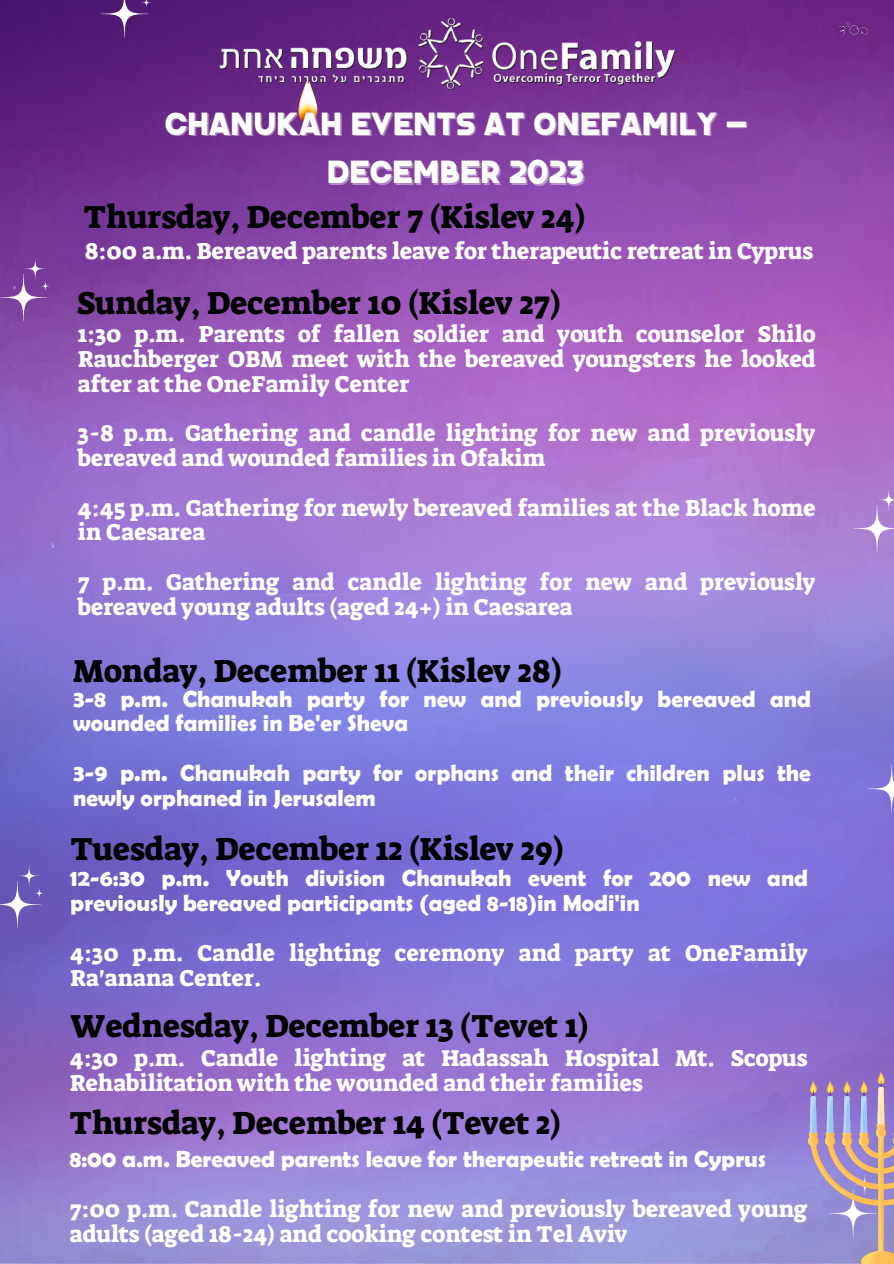
<style>
.page{position:relative;width:894px;height:1264px;background:#fff}
.page>*{position:absolute;margin:0;border:0;box-sizing:border-box;transform-origin:0 0}
.t1{font:34.5px/48.3px "Hasmhal Full";color:#fff;text-align:center}
.t2{font:32.4px "Suez One";color:#000}
.t3{font:23.4px/24.8px "Suez One";color:#fff}
.t4{font:700 23.4px/24.8px "Berlin Sans FB Demi";color:#fff}
</style>
<div class="page">
<img style="left:0;top:0;width:893px;height:1263px">
<img style="left:298px;top:90px;width:19px;height:31px">
<img style="left:215px;top:18px;width:463px;height:72px">
<img style="left:833px;top:17px;width:39px;height:22px">
<svg style="left:0;top:865px;width:44px;height:63px;background:#7666be"></svg>
<svg style="left:867px;top:749px;width:26px;height:63px;background:#897fdb"></svg>
<svg style="left:0;top:258px;width:51px;height:63px;background:#864da5"></svg>
<svg style="left:853px;top:489px;width:40px;height:63px;background:#b48bd4"></svg>
<svg style="left:101px;top:0;width:50px;height:37px;background:#663583"></svg>
<img style="left:807px;top:1071px;width:86px;height:192px">
<p class="t1" style="left:165px;top:97px;width:583px">CHANUKAH EVENTS AT ONEFAMILY –<br>DECEMBER 2023</p>
<p class="t2" style="left:84px;top:196px;width:503px">Thursday, December 7 (Kislev 24)</p>
<p class="t3" style="left:85px;top:239px;width:730px">8:00 a.m. Bereaved parents leave for therapeutic retreat in Cyprus</p>
<p class="t2" style="left:77px;top:282px;width:485px">Sunday, December 10 (Kislev 27)</p>
<p class="t3" style="left:78px;top:322px;width:739px;text-align:justify">1:30 p.m. Parents of fallen soldier and youth counselor Shilo Rauchberger OBM meet with the bereaved youngsters he looked after at the OneFamily Center</p>
<p class="t3" style="left:78px;top:421px;width:739px">3-8 p.m. Gathering and candle lighting for new and previously bereaved and wounded families in Ofakim</p>
<p class="t3" style="left:78px;top:495px;width:739px">4:45 p.m. Gathering for newly bereaved families at the Black home in Caesarea</p>
<p class="t3" style="left:78px;top:569px;width:739px">7 p.m. Gathering and candle lighting for new and previously bereaved young adults (aged 24+) in Caesarea</p>
<p class="t2" style="left:73px;top:650px;width:489px">Monday, December 11 (Kislev 28)</p>
<p class="t4" style="left:73px;top:685px;width:739px">3-8 p.m. Chanukah party for new and previously bereaved and wounded families in Be'er Sheva</p>
<p class="t4" style="left:73px;top:760px;width:739px">3-9 p.m. Chanukah party for orphans and their children plus the newly orphaned in Jerusalem</p>
<p class="t2" style="left:71px;top:827px;width:494px">Tuesday, December 12 (Kislev 29)</p>
<p class="t4" style="left:70px;top:865px;width:739px">12-6:30 p.m. Youth division Chanukah event for 200 new and previously bereaved participants (aged 8-18)in Modi'in</p>
<p class="t3" style="left:70px;top:941px;width:739px">4:30 p.m. Candle lighting ceremony and party at OneFamily<br>Ra'anana Center.</p>
<p class="t2" style="left:70px;top:1005px;width:519px">Wednesday, December 13 (Tevet 1)</p>
<p class="t3" style="left:70px;top:1045px;width:739px">4:30 p.m. Candle lighting at Hadassah Hospital Mt. Scopus<br>Rehabilitation with the wounded and their families</p>
<p class="t2" style="left:69px;top:1101px;width:492px">Thursday, December 14 (Tevet 2)</p>
<p class="t4" style="left:70px;top:1145px;width:697px">8:00 a.m. Bereaved parents leave for therapeutic retreat in Cyprus</p>
<p class="t3" style="left:70px;top:1197px;width:739px">7:00 p.m. Candle lighting for new and previously bereaved young adults (aged 18-24) and cooking contest in Tel Aviv</p>
</div>
